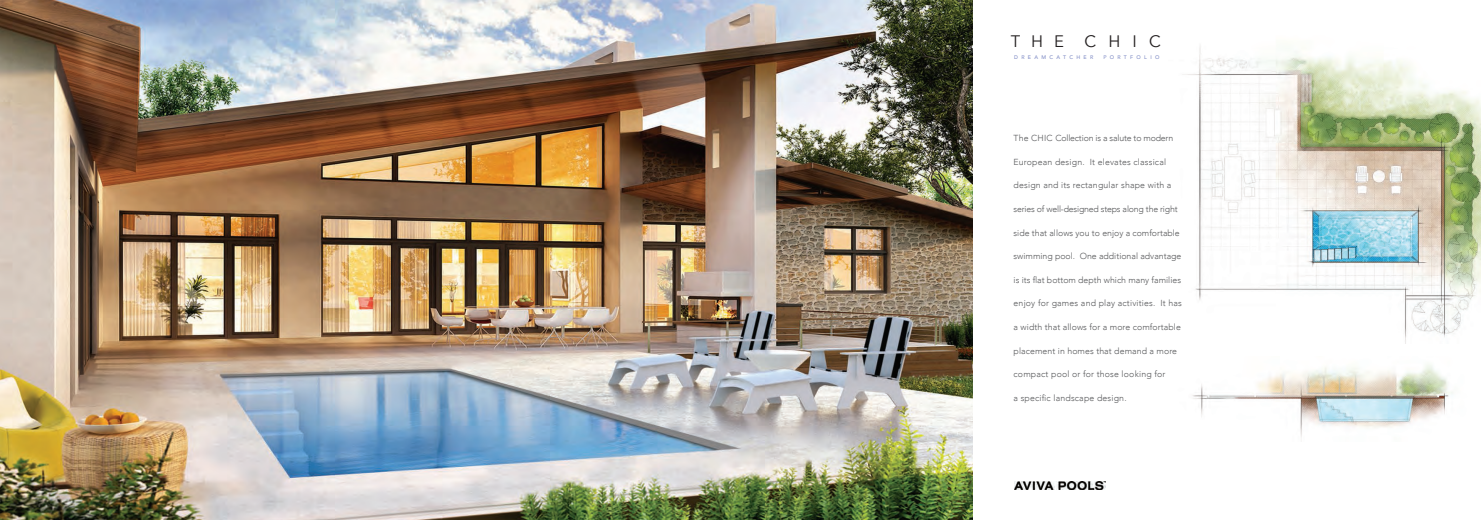
<style>
.page{position:relative;width:1481px;height:520px;background:#fff}
.page>*{position:absolute;margin:0;border:0;box-sizing:border-box;transform-origin:0 0}
.t1{font:16.62px "Avenir";letter-spacing:.73em;color:#231f20}
.t2{font:300 8.75px "Avenir";letter-spacing:.01em;color:#57585a}
.t3{font:300 8.75px "Avenir";letter-spacing:-.02em;color:#57585a}
.t4{font:500 5.25px "Avenir";letter-spacing:.63em;color:#838fc7}
</style>
<div class="page">
<img style="left:0;top:0;width:973px;height:520px">
<img style="left:1014px;top:481px;width:91px;height:8px">
<img style="left:1192px;top:364px;width:261px;height:73px">
<img style="left:1182px;top:46px;width:298px;height:297px">
<p class="t1" style="left:1011px;top:32px;width:151px">THE CHIC</p>
<p class="t4" style="left:1014px;top:53px;width:81px">DREAMCATCHER</p>
<p class="t4" style="left:1103px;top:53px;width:58px">PORTFOLIO</p>
<p class="t3" style="left:1013px;top:133px;width:161px">The CHIC Collection is a salute to modern</p>
<p class="t2" style="left:1013px;top:156px;width:154px">European design. It elevates classical</p>
<p class="t2" style="left:1013px;top:180px;width:159px">design and its rectangular shape with a</p>
<p class="t3" style="left:1013px;top:204px;width:165px">series of well-designed steps along the right</p>
<p class="t2" style="left:1013px;top:227px;width:168px">side that allows you to enjoy a comfortable</p>
<p class="t2" style="left:1013px;top:251px;width:169px">swimming pool. One additional advantage</p>
<p class="t2" style="left:1013px;top:274px;width:169px">is its flat bottom depth which many families</p>
<p class="t2" style="left:1013px;top:298px;width:170px">enjoy for games and play activities. It has</p>
<p class="t2" style="left:1013px;top:322px;width:169px">a width that allows for a more comfortable</p>
<p class="t2" style="left:1013px;top:345px;width:165px">placement in homes that demand a more</p>
<p class="t2" style="left:1013px;top:369px;width:153px">compact pool or for those looking for</p>
<p class="t2" style="left:1013px;top:393px;width:114px">a specific landscape design.</p>
</div>
